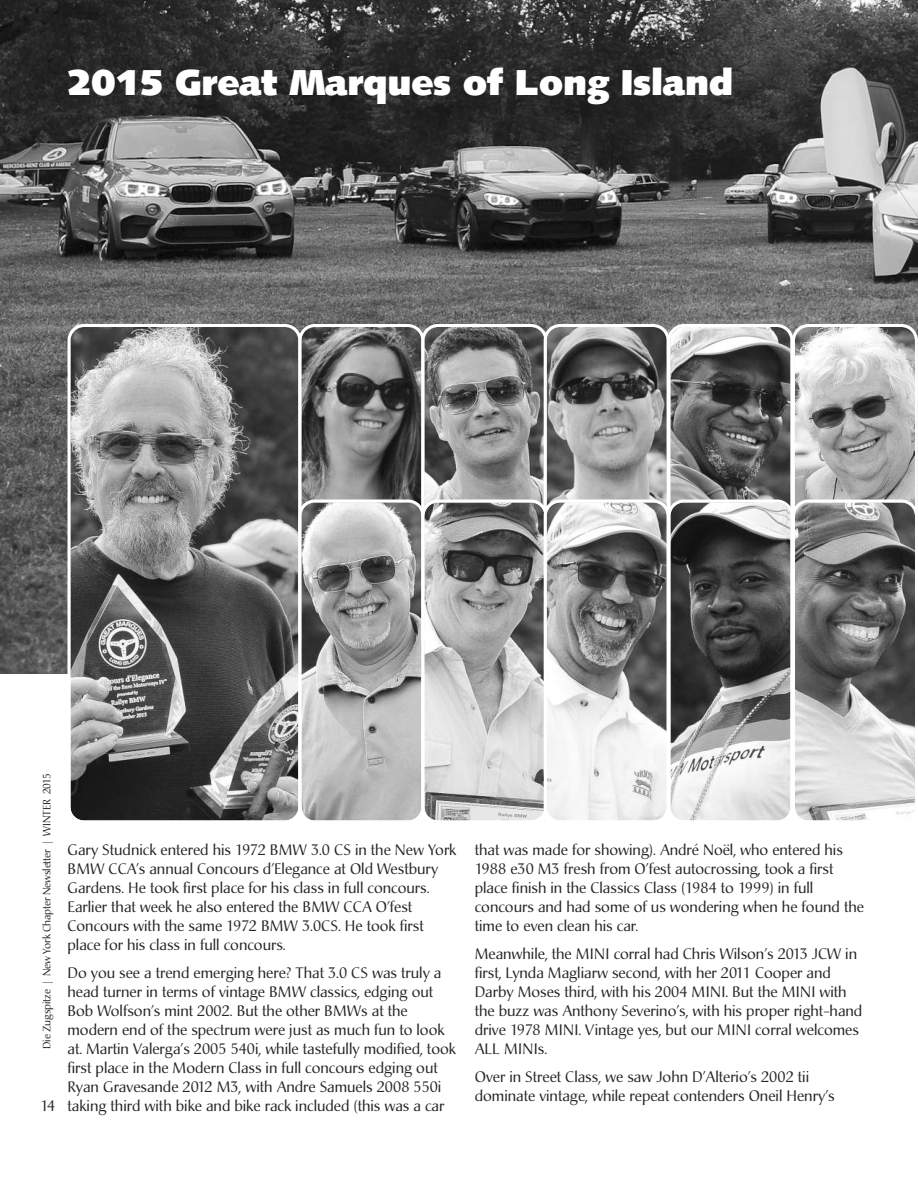
<style>
.page{position:relative;width:918px;height:1188px;background:#fff}
.page>*{position:absolute;margin:0;border:0;box-sizing:border-box;transform-origin:0 0}
.t1{font:900 36px "Syntax";color:#fff}
.t2{font:15px/19px "Christiana";color:#272627}
.t3{font:10.5px "Christiana";letter-spacing:-.015em;color:#272627}
</style>
<div class="page">
<img style="left:0;top:0;width:918px;height:674px">
<svg style="left:68px;top:324px;width:230px;height:497px;background:#767676"></svg>
<svg style="left:298px;top:324px;width:620px;height:497px;background:#999"></svg>
<h1 class="t1" style="left:68px;top:68px;width:667px">2015 Great Marques of Long Island</h1>
<p class="t3" style="left:43px;top:1049px;width:277px;rotate:-90deg">Die Zugspitze | New York Chapter Newsletter | WINTER 2015</p>
<p class="t2" style="left:41px;top:1097px;width:16px">14</p>
<p class="t2" style="left:67px;top:841px;width:390px">Gary Studnick entered his 1972 BMW 3.0 CS in the New York BMW CCA’s annual Concours d’Elegance at Old Westbury Gardens. He took first place for his class in full concours.<br>Earlier that week he also entered the BMW CCA O’fest Concours with the same 1972 BMW 3.0CS. He took first place for his class in full concours.</p>
<p class="t2" style="left:68px;top:965px;width:390px">Do you see a trend emerging here? That 3.0 CS was truly a head turner in terms of vintage BMW classics, edging out Bob Wolfson’s mint 2002. But the other BMWs at the modern end of the spectrum were just as much fun to look at. Martin Valerga’s 2005 540i, while tastefully modified, took first place in the Modern Class in full concours edging out Ryan Gravesande 2012 M3, with Andre Samuels 2008 550i taking third with bike and bike rack included (this was a car</p>
<p class="t2" style="left:475px;top:841px;width:391px">that was made for showing). André Noël, who entered his 1988 e30 M3 fresh from O’fest autocrossing, took a first place finish in the Classics Class (1984 to 1999) in full concours and had some of us wondering when he found the time to even clean his car.</p>
<p class="t2" style="left:475px;top:946px;width:389px">Meanwhile, the MINI corral had Chris Wilson’s 2013 JCW in first, Lynda Magliarw second, with her 2011 Cooper and Darby Moses third, with his 2004 MINI. But the MINI with the buzz was Anthony Severino’s, with his proper right-hand drive 1978 MINI. Vintage yes, but our MINI corral welcomes ALL MINIs.</p>
<p class="t2" style="left:475px;top:1069px;width:361px">Over in Street Class, we saw John D’Alterio’s 2002 tii dominate vintage, while repeat contenders Oneil Henry’s</p>
</div>
